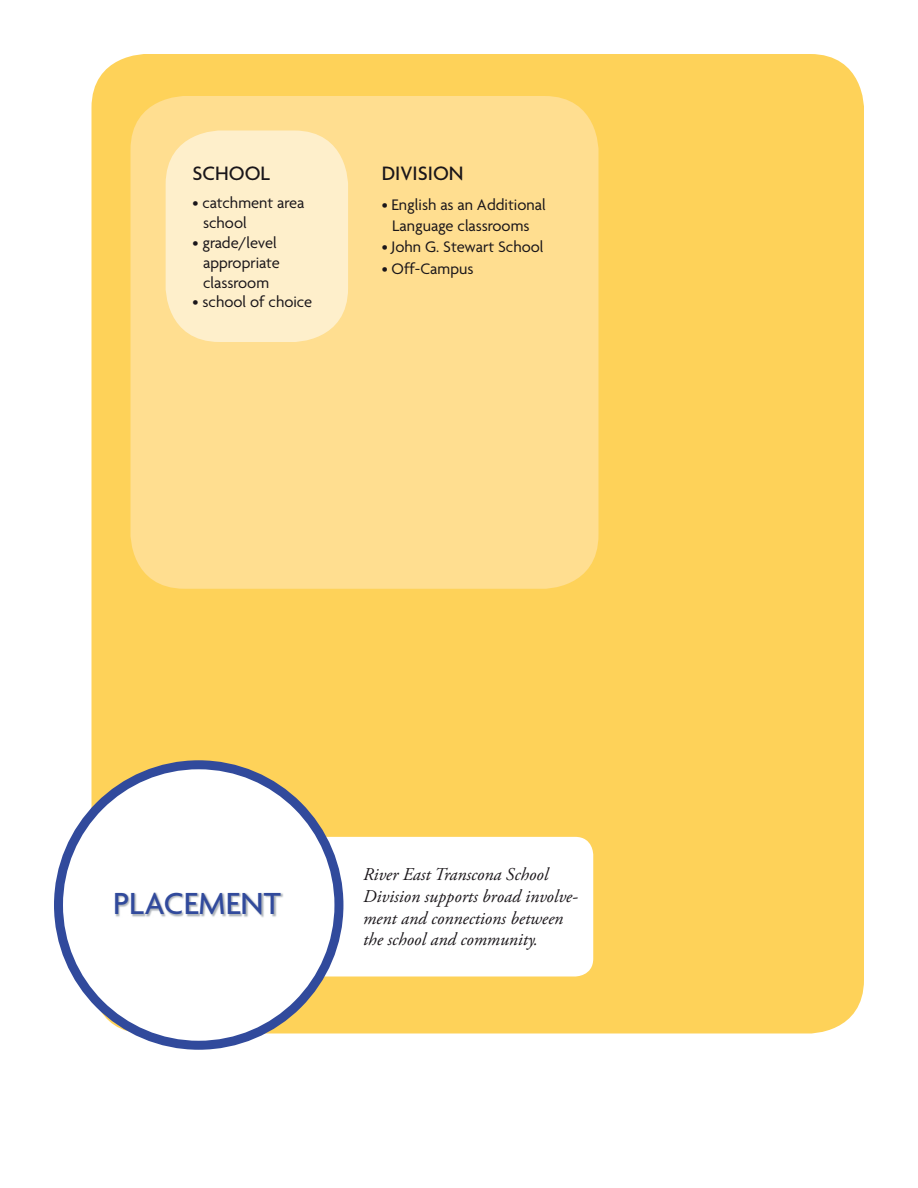
<style>
.page{position:relative;width:918px;height:1188px;background:#fff}
.page>*{position:absolute;margin:0;border:0;box-sizing:border-box;transform-origin:0 0}
.t1{font:500 33px "Agenda";color:#314a9c}
.t2{font:500 21px "Agenda";color:#1a161a}
.t3{font:italic 18px/21.6px "Adobe Garamond Pro";color:#1a161a}
.t4{font:16.5px/19.8px "Agenda";color:#1a161a}
</style>
<div class="page">
<div style="left:92px;top:54px;width:772px;height:979px;background:#fed259;border-radius:54px"></div>
<div style="left:131px;top:96px;width:467px;height:493px;background:#ffde90;border-radius:54px"></div>
<div style="left:166px;top:130px;width:182px;height:212px;background:#feefcb;border-radius:54px"></div>
<div style="left:302px;top:837px;width:291px;height:140px;background:#fff;border-radius:18px"></div>
<svg style="left:54px;top:760px;width:289px;height:290px;fill:#fff"></svg>
<img style="left:115px;top:892px;width:169px;height:26px">
<p class="t2" style="left:193px;top:160px;width:79px">SCHOOL</p>
<p class="t4" style="left:203px;top:193px;width:103px;text-indent:-11px">• catchment area school</p>
<p class="t4" style="left:203px;top:232px;width:78px;text-indent:-11px">• grade/level appropriate classroom</p>
<p class="t4" style="left:193px;top:292px;width:121px">• school of choice</p>
<p class="t2" style="left:382px;top:160px;width:83px">DIVISION</p>
<p class="t4" style="left:382px;top:193px;width:165px;line-height:21px;text-align:center">• English as an Additional<br>Language classrooms</p>
<p class="t4" style="left:382px;top:236px;width:163px">• John G. Stewart School</p>
<p class="t4" style="left:382px;top:259px;width:93px">• Off-Campus</p>
<h1 class="t1" style="left:113px;top:884px;width:169px">PLACEMENT</h1>
<p class="t3" style="left:363px;top:864px;width:216px">River East Transcona School<br>Division supports broad involve&shy;ment and connections between the school and community.</p>
</div>
